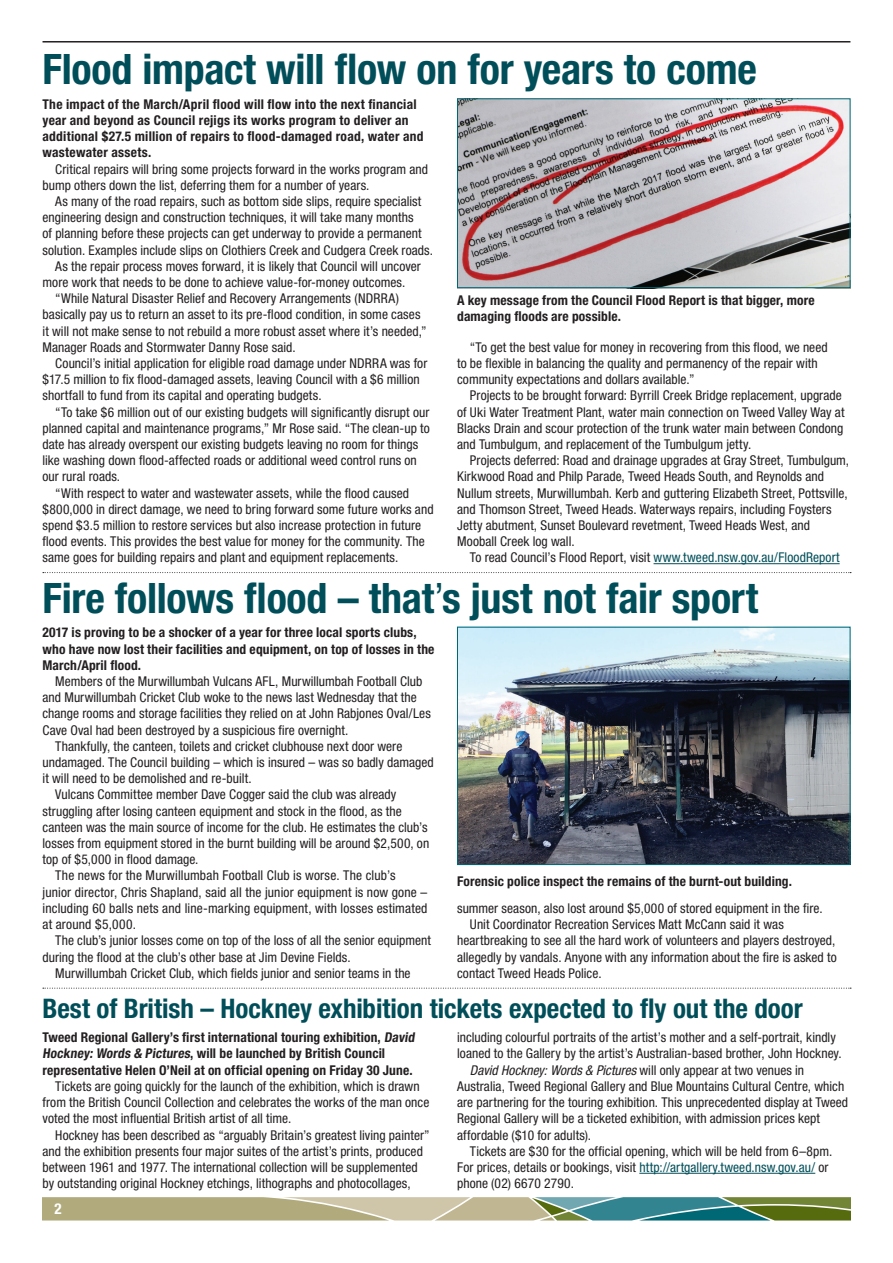
<style>
.page{position:relative;width:893px;height:1263px;background:#fff}
.page>*{position:absolute;margin:0;border:0;box-sizing:border-box;transform-origin:0 0}
.H1{font:700 condensed 42px "Helvetica Neue LT Std";letter-spacing:-.005em;color:#004e59}
.H2{font:700 condensed 27px "Helvetica Neue LT Std";color:#004e59}
.t1{font:700 condensed 15px "Helvetica Neue LT Std";color:#fff}
.body{font:condensed 13.5px/16.2px "Helvetica Neue LT Std";letter-spacing:.005em;color:#231f20}
.intro{font:700 condensed 13.5px/16.2px "Helvetica Neue LT Std";letter-spacing:.01em;color:#231f20}
.s1{color:#004e59}
.s2{font-weight:400}
.s3{font-family:"Helvetica Neue LT Com";font-style:italic}
</style>
<div class="page">
<svg style="left:43px;top:1197px;width:807px;height:23px;background:#95a483"></svg>
<hr style="left:43px;top:41px;width:807px;height:2px;background:#231f20">
<hr style="left:654px;top:563px;width:186px;height:1px;background:#004e59">
<img style="left:459px;top:629px;width:389px;height:234px">
<div style="left:457px;top:627px;width:393px;height:238px;border:1px solid #006774"></div>
<img style="left:459px;top:100px;width:389px;height:186px">
<div style="left:457px;top:98px;width:393px;height:190px;border:1px solid #006774"></div>
<hr style="left:639px;top:1173px;width:176px;height:1px;background:#004e59">
<svg style="left:43px;top:572px;width:808px;height:1px"></svg>
<svg style="left:43px;top:988px;width:808px;height:1px"></svg>
<h2 class="H1" style="left:43px;top:44px;width:716px">Flood impact will flow on for years to come</h2>
<p class="intro" style="left:43px;top:96px;width:383px">The impact of the March/April flood will flow into the next financial year and beyond as Council rejigs its works program to deliver an additional $27.5 million of repairs to flood-damaged road, water and wastewater assets.</p>
<p class="body" style="left:43px;top:161px;width:387px;text-indent:13px">Critical repairs will bring some projects forward in the works program and bump others down the list, deferring them for a number of years.</p>
<p class="body" style="left:43px;top:193px;width:392px;text-indent:13px">As many of the road repairs, such as bottom side slips, require specialist engineering design and construction techniques, it will take many months<br>of planning before these projects can get underway to provide a permanent solution. Examples include slips on Clothiers Creek and Cudgera Creek roads.</p>
<p class="body" style="left:43px;top:258px;width:380px;text-indent:13px">As the repair process moves forward, it is likely that Council will uncover more work that needs to be done to achieve value-for-money outcomes.</p>
<p class="body" style="left:43px;top:290px;width:386px;text-indent:13px">“While Natural Disaster Relief and Recovery Arrangements (NDRRA) basically pay us to return an asset to its pre-flood condition, in some cases it will not make sense to not rebuild a more robust asset where it’s needed,” Manager Roads and Stormwater Danny Rose said.</p>
<p class="body" style="left:43px;top:355px;width:386px;text-indent:13px">Council’s initial application for eligible road damage under NDRRA was for $17.5 million to fix flood-damaged assets, leaving Council with a $6 million shortfall to fund from its capital and operating budgets.</p>
<p class="body" style="left:43px;top:404px;width:389px;text-indent:13px">“To take $6 million out of our existing budgets will significantly disrupt our planned capital and maintenance programs,” Mr Rose said. “The clean-up to date has already overspent our existing budgets leaving no room for things like washing down flood-affected roads or additional weed control runs on our rural roads.</p>
<p class="body" style="left:43px;top:485px;width:393px;text-indent:13px">“With respect to water and wastewater assets, while the flood caused $800,000 in direct damage, we need to bring forward some future works and spend $3.5 million to restore services but also increase protection in future flood events. This provides the best value for money for the community. The same goes for building repairs and plant and equipment replacements.</p>
<p class="intro" style="left:457px;top:292px;width:359px">A key message from the Council Flood Report is that bigger, more damaging floods are possible.</p>
<p class="body" style="left:457px;top:339px;width:372px;text-indent:13px">“To get the best value for money in recovering from this flood, we need to be flexible in balancing the quality and permanency of the repair with community expectations and dollars available.”</p>
<p class="body" style="left:457px;top:387px;width:389px;text-indent:13px">Projects to be brought forward: Byrrill Creek Bridge replacement, upgrade of Uki Water Treatment Plant, water main connection on Tweed Valley Way at Blacks Drain and scour protection of the trunk water main between Condong and Tumbulgum, and replacement of the Tumbulgum jetty.</p>
<p class="body" style="left:457px;top:452px;width:394px;text-indent:13px">Projects deferred: Road and drainage upgrades at Gray Street, Tumbulgum, Kirkwood Road and Philp Parade, Tweed Heads South, and Reynolds and Nullum streets, Murwillumbah. Kerb and guttering Elizabeth Street, Pottsville, and Thomson Street, Tweed Heads. Waterways repairs, including Foysters Jetty abutment, Sunset Boulevard revetment, Tweed Heads West, and Mooball Creek log wall.</p>
<p class="body" style="left:470px;top:549px;width:371px">To read Council’s Flood Report, visit <span class="s1">www.tweed.nsw.gov.au/FloodReport</span></p>
<h2 class="H1" style="left:43px;top:572px;width:717px">Fire follows flood – that<span class="s2">’</span>s just not fair sport</h2>
<p class="intro" style="left:43px;top:624px;width:393px">2017 is proving to be a shocker of a year for three local sports clubs, who have now lost their facilities and equipment, on top of losses in the<br>March/April flood.</p>
<p class="body" style="left:43px;top:673px;width:390px;text-indent:13px">Members of the Murwillumbah Vulcans AFL, Murwillumbah Football Club and Murwillumbah Cricket Club woke to the news last Wednesday that the change rooms and storage facilities they relied on at John Rabjones Oval/Les Cave Oval had been destroyed by a suspicious fire overnight.</p>
<p class="body" style="left:43px;top:738px;width:393px;text-indent:13px">Thankfully, the canteen, toilets and cricket clubhouse next door were undamaged. The Council building – which is insured – was so badly damaged it will need to be demolished and re-built.</p>
<p class="body" style="left:43px;top:786px;width:388px;text-indent:13px">Vulcans Committee member Dave Cogger said the club was already struggling after losing canteen equipment and stock in the flood, as the canteen was the main source of income for the club. He estimates the club’s losses from equipment stored in the burnt building will be around $2,500, on top of $5,000 in flood damage.</p>
<p class="body" style="left:43px;top:867px;width:387px;text-indent:13px">The news for the Murwillumbah Football Club is worse. The club’s junior director, Chris Shapland, said all the junior equipment is now gone – including 60 balls nets and line-marking equipment, with losses estimated at around $5,000.</p>
<p class="body" style="left:43px;top:932px;width:390px;text-indent:13px">The club’s junior losses come on top of the loss of all the senior equipment during the flood at the club’s other base at Jim Devine Fields.</p>
<p class="body" style="left:55px;top:965px;width:357px">Murwillumbah Cricket Club, which fields junior and senior teams in the</p>
<p class="intro" style="left:457px;top:872px;width:336px">Forensic police inspect the remains of the burnt-out building.</p>
<p class="body" style="left:457px;top:900px;width:367px">summer season, also lost around $5,000 of stored equipment in the fire.</p>
<p class="body" style="left:457px;top:916px;width:381px;text-indent:13px">Unit Coordinator Recreation Services Matt McCann said it was heartbreaking to see all the hard work of volunteers and players destroyed, allegedly by vandals. Anyone with any information about the fire is asked to contact Tweed Heads Police.</p>
<h3 class="H2" style="left:43px;top:992px;width:762px">Best of British – Hockney exhibition tickets expected to fly out the door</h3>
<p class="intro" style="left:43px;top:1029px;width:376px">Tweed Regional Gallery’s first international touring exhibition, David<br>Hockney: Words &amp; Pictures, will be launched by British Council representative Helen O’Neil at on official opening on Friday 30 June.</p>
<p class="body" style="left:43px;top:1078px;width:388px;text-indent:13px">Tickets are going quickly for the launch of the exhibition, which is drawn from the British Council Collection and celebrates the works of the man once voted the most influential British artist of all time.</p>
<p class="body" style="left:43px;top:1126px;width:389px;text-indent:13px">Hockney has been described as “arguably Britain’s greatest living painter” and the exhibition presents four major suites of the artist’s prints, produced between 1961 and 1977. The international collection will be supplemented by outstanding original Hockney etchings, lithographs and photocollages,</p>
<p class="body" style="left:457px;top:1029px;width:386px">including colourful portraits of the artist’s mother and a self-portrait, kindly loaned to the Gallery by the artist’s Australian-based brother, John Hockney.</p>
<p class="body" style="left:457px;top:1062px;width:393px;text-indent:13px"><span class="s3">David Hockney: Words &amp; Pictures</span> will only appear at two venues in Australia, Tweed Regional Gallery and Blue Mountains Cultural Centre, which are partnering for the touring exhibition. This unprecedented display at Tweed Regional Gallery will be a ticketed exhibition, with admission prices kept affordable ($10 for adults).</p>
<p class="body" style="left:457px;top:1143px;width:377px;text-indent:13px">Tickets are $30 for the official opening, which will be held from 6–8pm.<br>For prices, details or bookings, visit <span class="s1">http://artgallery.tweed.nsw.gov.au/</span> or phone (02) 6670 2790.</p>
<p class="t1" style="left:55px;top:1200px;width:9px">2</p>
</div>
